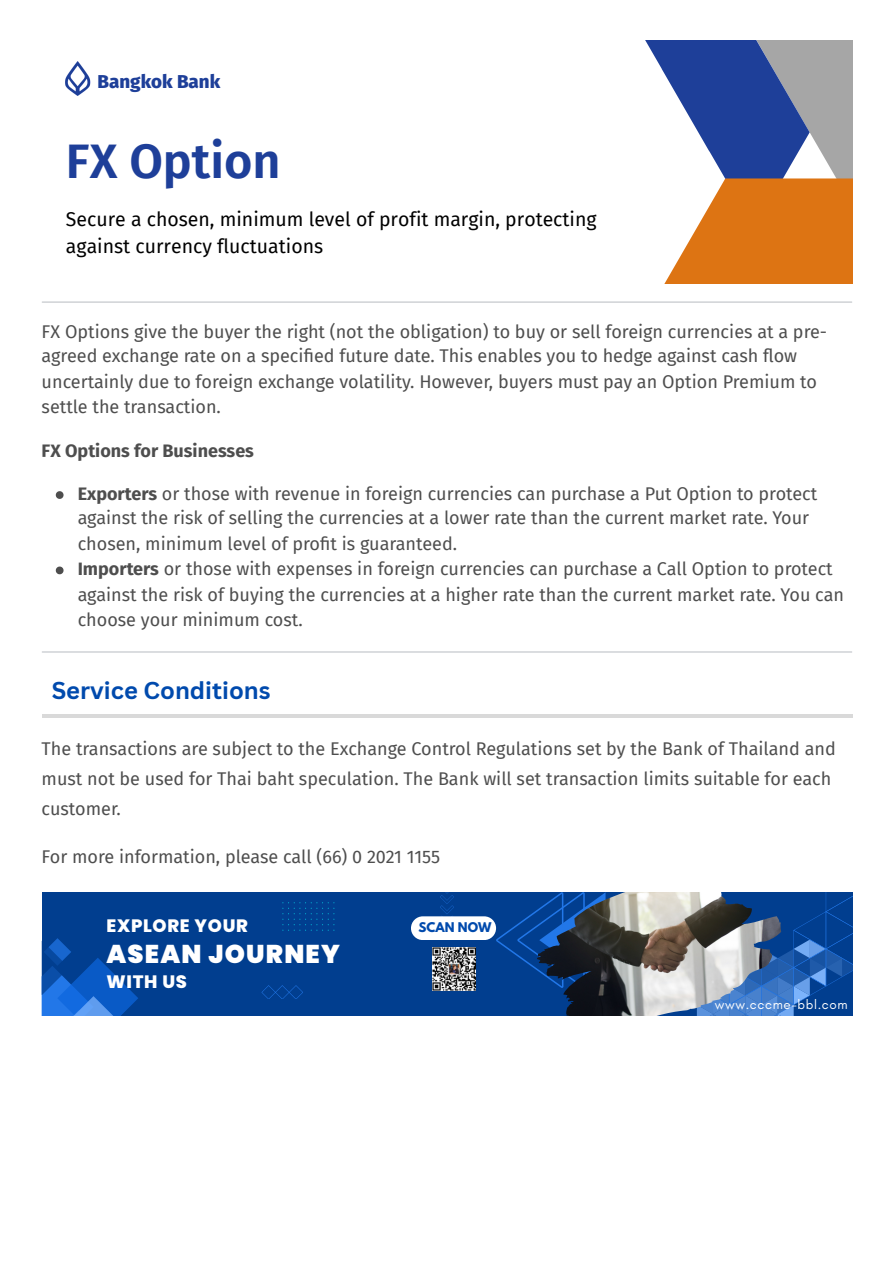
<style>
.page{position:relative;width:894px;height:1263px;background:#fff}
.page>*{position:absolute;margin:0;border:0;box-sizing:border-box;transform-origin:0 0}
.t1{font:600 48.6px "Fira Sans";color:#1e3f99}
.t2{font:900 25.65px "Poppins";letter-spacing:.045em;color:#fff}
.t3{font:700 23.7px "Canva Sans";color:#004aad}
.t4{font:19.5px/27.2px "Fira Sans";color:#000}
.t5{font:800 18.75px "Fira Sans";color:#1e3f99}
.t6{font:18px/25.3px "Fira Sans";color:#4e4e4e}
.t7{font:700 18px "Fira Sans";color:#4e4e4e}
.t8{font:800 18px "Poppins";letter-spacing:.04em;color:#fff}
.t9{font:13.35px "Glacial Indifference";letter-spacing:.05em;color:#fff}
.t10{font:700 11.85px "League Spartan";color:#004aad}
.s1{font-weight:700}
</style>
<div class="page">
<svg style="left:645px;top:40px;width:207px;height:138px"></svg>
<svg style="left:664px;top:178px;width:188px;height:106px;fill:#dd7413"></svg>
<img style="left:66px;top:62px;width:25px;height:34px">
<hr style="left:42px;top:302px;width:809px;height:1px;background:#bfc3c8">
<svg style="left:56px;top:491px;width:7px;height:8px"></svg>
<svg style="left:56px;top:567px;width:7px;height:7px"></svg>
<hr style="left:42px;top:651px;width:809px;height:2px;background:#bfc3c8">
<hr style="left:42px;top:714px;width:810px;height:4px;background:#d9d9d9">
<div style="left:42px;top:892px;width:810px;height:124px;background:#013e8f"></div>
<svg style="left:42px;top:938px;width:96px;height:78px"></svg>
<svg style="left:781px;top:892px;width:71px;height:124px"></svg>
<svg style="left:496px;top:910px;width:41px;height:60px"></svg>
<img style="left:537px;top:892px;width:244px;height:124px">
<svg style="left:282px;top:902px;width:52px;height:28px"></svg>
<svg style="left:440px;top:892px;width:14px;height:22px"></svg>
<svg style="left:261px;top:985px;width:42px;height:14px"></svg>
<div style="left:411px;top:916px;width:85px;height:24px;background:#fff;border-radius:12px"></div>
<img style="left:432px;top:947px;width:43px;height:43px">
<p class="t5" style="left:97px;top:70px;width:124px">Bangkok Bank</p>
<p class="t1" style="left:66px;top:133px;width:216px">FX Option</p>
<p class="t4" style="left:66px;top:205px;width:532px">Secure a chosen, minimum level of profit margin, protecting against currency fluctuations</p>
<p class="t6" style="left:42px;top:319px;width:786px">FX Options give the buyer the right (not the obligation) to buy or sell foreign currencies at a pre&shy;agreed exchange rate on a specifi ed future date. This enables you to hedge against cash flow uncertainly due to foreign exchange volatility. However, buyers must pay an Option Premium to settle the transaction.</p>
<h1 class="t7" style="left:42px;top:440px;width:214px">FX Options for Businesses</h1>
<p class="t6" style="left:78px;top:481px;width:741px"><span class="s1">Exporters</span> or those with revenue in foreign currencies can purchase a Put Option to protect against the risk of selling the currencies at a lower rate than the current market rate. Your chosen, minimum level of profit is guaranteed.</p>
<p class="t6" style="left:78px;top:556px;width:767px"><span class="s1">Importers</span> or those with expenses in foreign currencies can purchase a Call Option to protect against the risk of buying the currencies at a higher rate than the current market rate. You can choose your minimum cost.</p>
<p class="t3" style="left:52px;top:673px;width:220px">Service Conditions</p>
<p class="t6" style="left:42px;top:734px;width:795px;line-height:29.8px">The transactions are subject to the Exchange Control Regulations set by the Bank of Thailand and must not be used for Thai baht speculation. The Bank will set transaction limits suitable for each customer.</p>
<p class="t6" style="left:42px;top:844px;width:400px">For more information, please call (66) 0 2021 1155</p>
<p class="t8" style="left:106px;top:913px;width:143px">EXPLORE YOUR</p>
<p class="t2" style="left:106px;top:936px;width:235px">ASEAN JOURNEY</p>
<p class="t8" style="left:106px;top:969px;width:82px">WITH US</p>
<p class="t10" style="left:418px;top:922px;width:74px">SCAN NOW</p>
<p class="t9" style="left:714px;top:996px;width:134px">www.cccme-bbl.com</p>
</div>
